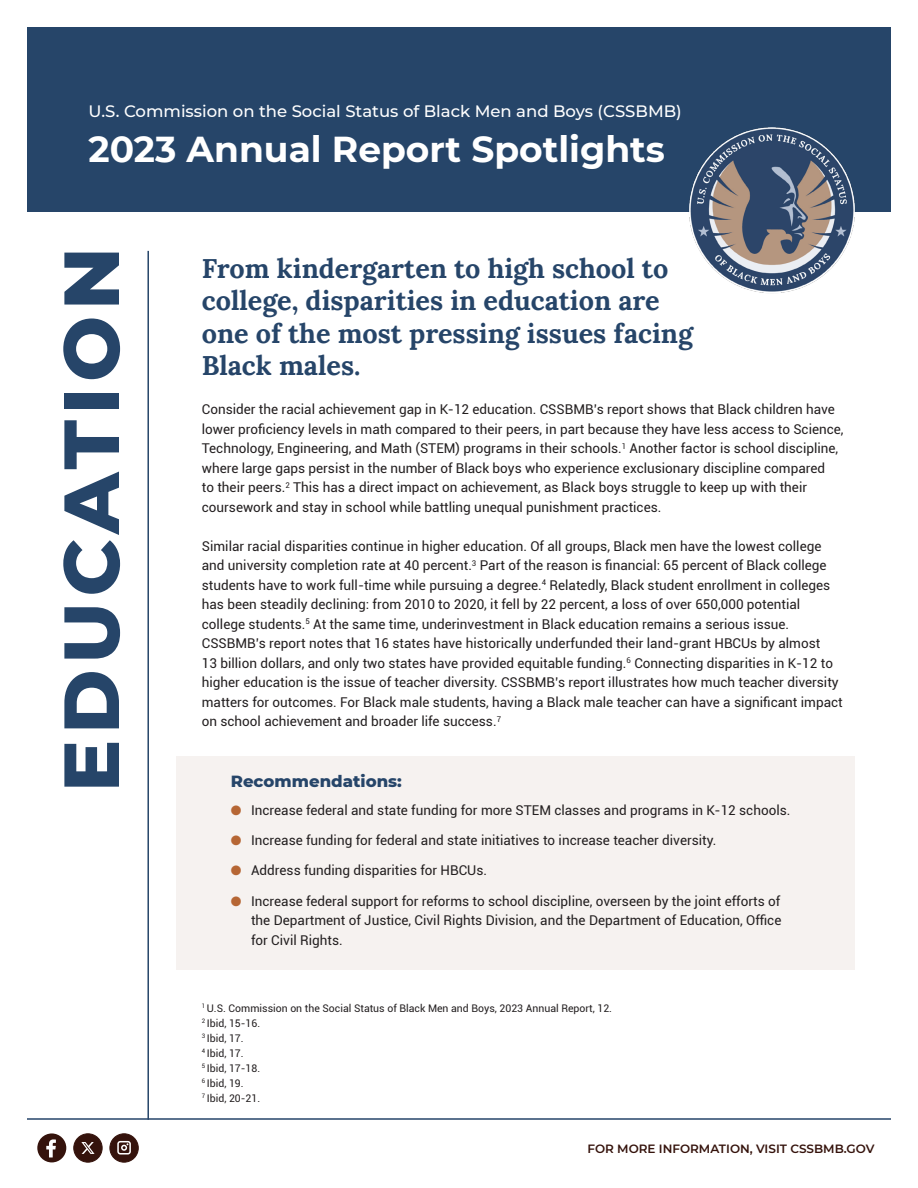
<style>
.page{position:relative;width:918px;height:1188px;background:#fff}
.page>*{position:absolute;margin:0;border:0;box-sizing:border-box;transform-origin:0 0}
.t1{font:800 78px "Montserrat";letter-spacing:.075em;color:#264569}
.t2{font:700 36px "Montserrat";color:#fff}
.BODY{font:700 27px/32.4px "Lora";color:#264569}
.t3{font:500 16.5px "Montserrat";color:#fff}
.REC_TITLE{font:800 16.5px "Montserrat";color:#264569}
.body_bold{font:13.5px/19.5px "Roboto";color:#231f20}
.BODY-2{font:600 12px "Montserrat";color:#35130c}
.BODY-3{font:10.5px "Roboto";color:#231f20}
.s1{color:#b66634}
</style>
<div class="page">
<div style="left:27px;top:27px;width:864px;height:184px;background:#264569"></div>
<hr style="left:147px;top:251px;width:2px;height:869px;background:#264569">
<hr style="left:27px;top:1118px;width:864px;height:2px;background:#264569">
<div style="left:177px;top:756px;width:678px;height:84px;background:#f6f2f0"></div>
<div style="left:177px;top:817px;width:678px;height:83px;background:#f6f2f0"></div>
<div style="left:177px;top:847px;width:678px;height:123px;background:#f6f2f0"></div>
<img style="left:682px;top:127px;width:181px;height:166px">
<svg style="left:37px;top:1133px;width:29px;height:29px"></svg>
<div style="left:74px;top:1134px;width:28px;height:28px;background:#35130c;border-radius:50%"></div>
<div style="left:73px;top:1133px;width:29px;height:30px;border:1px solid #35130c;border-radius:50%"></div>
<svg style="left:81px;top:1142px;width:14px;height:12px"></svg>
<div style="left:110px;top:1134px;width:28px;height:28px;background:#35130c;border-radius:50%"></div>
<div style="left:110px;top:1133px;width:29px;height:30px;border:1px solid #35130c;border-radius:50%"></div>
<svg style="left:117px;top:1141px;width:14px;height:14px"></svg>
<p class="t3" style="left:88px;top:100px;width:595px">U.S. Commission on the Social Status of Black Men and Boys (CSSBMB)</p>
<p class="t2" style="left:88px;top:123px;width:578px">2023 Annual Report Spotlights</p>
<p class="t1" style="left:34px;top:792px;width:546px;rotate:-90deg">EDUCATION</p>
<p class="BODY" style="left:202px;top:250px;width:493px">From kindergarten to high school to college, disparities in education are one of the most pressing issues facing<br>Black males.</p>
<p class="body_bold" style="left:202px;top:399px;width:643px">Consider the racial achievement gap in K-12 education. CSSBMB’s report shows that Black children have lower proficiency levels in math compared to their peers, in part because they have less access to Science, Technology, Engineering, and Math (STEM) programs in their schools.<sup>1</sup> Another factor is school discipline, where large gaps persist in the number of Black boys who experience exclusionary discipline compared<br>to their peers.<sup>2</sup> This has a direct impact on achievement, as Black boys struggle to keep up with their coursework and stay in school while battling unequal punishment practices.</p>
<p class="body_bold" style="left:202px;top:536px;width:642px">Similar racial disparities continue in higher education. Of all groups, Black men have the lowest college and university completion rate at 40 percent.<sup>3</sup> Part of the reason is financial: 65 percent of Black college students have to work full-time while pursuing a degree.<sup>4</sup> Relatedly, Black student enrollment in colleges has been steadily declining: from 2010 to 2020, it fell by 22 percent, a loss of over 650,000 potential college students.<sup>5</sup> At the same time, underinvestment in Black education remains a serious issue.<br>CSSBMB’s report notes that 16 states have historically underfunded their land-grant HBCUs by almost<br>13 billion dollars, and only two states have provided equitable funding.<sup>6</sup> Connecting disparities in K-12 to higher education is the issue of teacher diversity. CSSBMB’s report illustrates how much teacher diversity matters for outcomes. For Black male students, having a Black male teacher can have a significant impact on school achievement and broader life success.<sup>7</sup></p>
<p class="REC_TITLE" style="left:231px;top:769px;width:173px">Recommendations:</p>
<p class="body_bold" style="left:231px;top:800px;width:561px"><span class="s1">●</span> Increase federal and state funding for more STEM classes and programs in K-12 schools.</p>
<p class="body_bold" style="left:231px;top:830px;width:487px"><span class="s1">●</span> Increase funding for federal and state initiatives to increase teacher diversity.</p>
<p class="body_bold" style="left:231px;top:860px;width:258px"><span class="s1">●</span> Address funding disparities for HBCUs.</p>
<p class="body_bold" style="left:251px;top:891px;width:532px;text-align:justify;text-indent:-20px"><span class="s1">●</span> Increase federal support for reforms to school discipline, overseen by the joint efforts of the Department of Justice, Civil Rights Division, and the Department of Education, Office for Civil Rights.</p>
<p class="BODY-3" style="left:202px;top:1001px;width:412px"><sup>1</sup> U.S. Commission on the Social Status of Black Men and Boys, 2023 Annual Report, 12.</p>
<p class="BODY-3" style="left:202px;top:1016px;width:60px"><sup>2</sup> Ibid, 15-16.</p>
<p class="BODY-3" style="left:202px;top:1031px;width:43px"><sup>3</sup> Ibid, 17.</p>
<p class="BODY-3" style="left:202px;top:1046px;width:43px"><sup>4</sup> Ibid, 17.</p>
<p class="BODY-3" style="left:202px;top:1061px;width:60px"><sup>5</sup> Ibid, 17-18.</p>
<p class="BODY-3" style="left:202px;top:1076px;width:43px"><sup>6</sup> Ibid, 19.</p>
<p class="BODY-3" style="left:202px;top:1091px;width:60px"><sup>7</sup> Ibid, 20-21.</p>
<p class="BODY-2" style="left:588px;top:1140px;width:288px">FOR MORE INFORMATION, VISIT CSSBMB.GOV</p>
</div>
